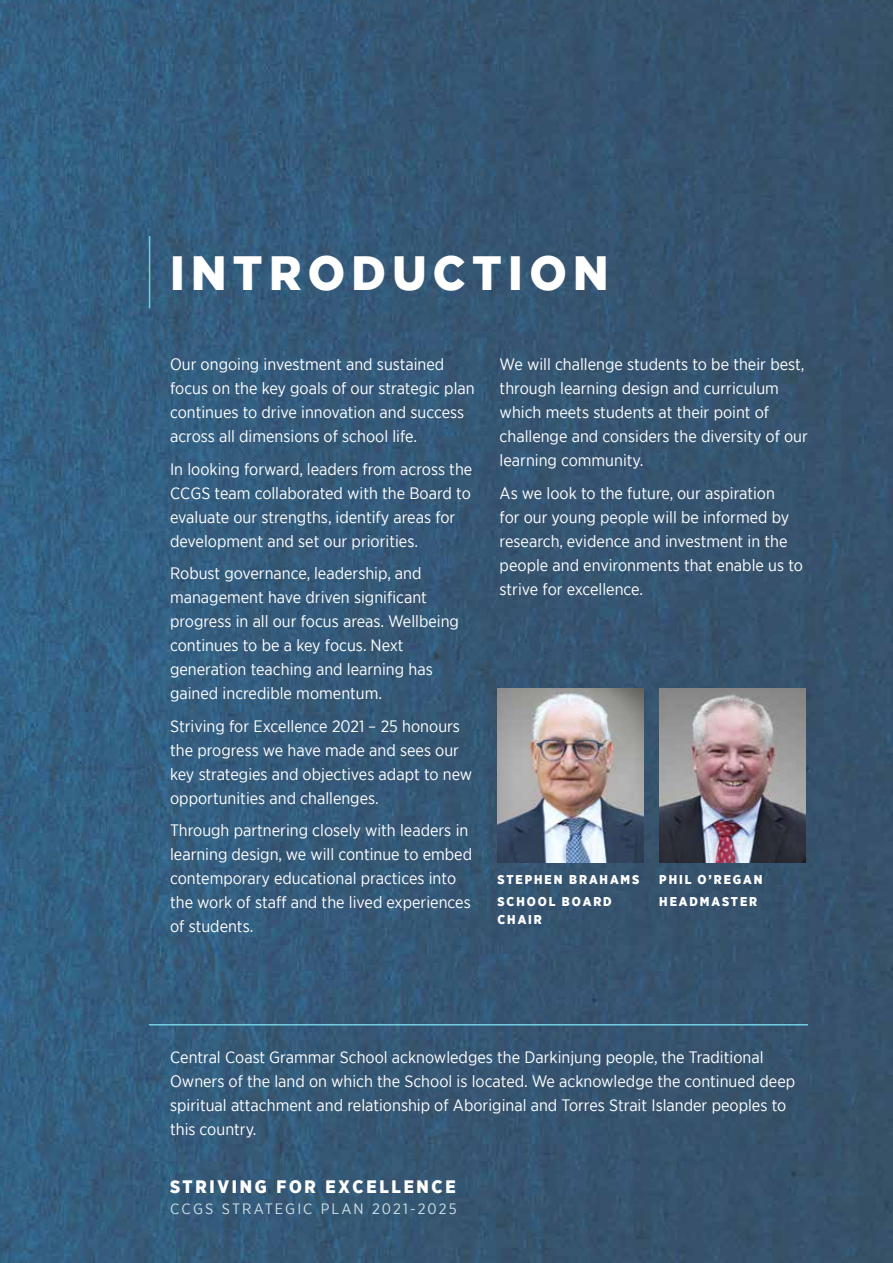
<style>
.page{position:relative;width:893px;height:1263px;background:#fff}
.page>*{position:absolute;margin:0;border:0;box-sizing:border-box;transform-origin:0 0}
.t1{font:900 48px "Gotham";letter-spacing:.14em;color:#fff;scale:.94 1}
.t2{font:900 18px "Gotham Narrow";letter-spacing:.15em;color:#fff}
.t3{font:16.5px/24px "Gotham Narrow";color:#fff}
.t4{font:15px "Gotham Narrow";letter-spacing:.14em;color:#d0e1ea}
.t5{font:900 12.75px/22.2px "Gotham Narrow";letter-spacing:.15em;color:#fff}
</style>
<div class="page">
<img style="left:0;top:0;width:893px;height:1263px">
<hr style="left:149px;top:236px;width:1px;height:72px;background:#74cee2">
<hr style="left:149px;top:1024px;width:659px;height:1px;background:#74cee2">
<img style="left:497px;top:689px;width:146px;height:173px">
<img style="left:659px;top:689px;width:146px;height:173px">
<h1 class="t1" style="left:170px;top:245px;width:468px">INTRODUCTION</h1>
<p class="t3" style="left:170px;top:352px;width:306px">Our ongoing investment and sustained focus on the key goals of our strategic plan continues to drive innovation and success across all dimensions of school life.</p>
<p class="t3" style="left:170px;top:456px;width:304px">In looking forward, leaders from across the CCGS team collaborated with the Board to evaluate our strengths, identify areas for development and set our priorities.</p>
<p class="t3" style="left:170px;top:561px;width:290px">Robust governance, leadership, and management have driven significant progress in all our focus areas. Wellbeing continues to be a key focus. Next generation teaching and learning has gained incredible momentum.</p>
<p class="t3" style="left:170px;top:713px;width:304px">Striving for Excellence 2021 – 25 honours the progress we have made and sees our key strategies and objectives adapt to new opportunities and challenges.</p>
<p class="t3" style="left:170px;top:818px;width:304px">Through partnering closely with leaders in learning design, we will continue to embed contemporary educational practices into the work of staff and the lived experiences of students.</p>
<p class="t3" style="left:500px;top:352px;width:310px">We will challenge students to be their best, through learning design and curriculum which meets students at their point of challenge and considers the diversity of our learning community.</p>
<p class="t3" style="left:500px;top:480px;width:305px">As we look to the future, our aspiration<br>for our young people will be informed by research, evidence and investment in the people and environments that enable us to strive for excellence.</p>
<p class="t5" style="left:497px;top:868px;width:143px">STEPHEN BRAHAMS<br>SCHOOL BOARD</p>
<p class="t5" style="left:497px;top:908px;width:46px">CHAIR</p>
<p class="t5" style="left:659px;top:868px;width:105px">PHIL O’REGAN<br>HEADMASTER</p>
<p class="t3" style="left:170px;top:1045px;width:627px">Central Coast Grammar School acknowledges the Darkinjung people, the Traditional Owners of the land on which the School is located. We acknowledge the continued deep spiritual attachment and relationship of Aboriginal and Torres Strait Islander peoples to this country.</p>
<p class="t2" style="left:170px;top:1174px;width:287px">STRIVING FOR EXCELLENCE</p>
<p class="t4" style="left:170px;top:1199px;width:288px">CCGS STRATEGIC PLAN 2021-2025</p>
</div>
